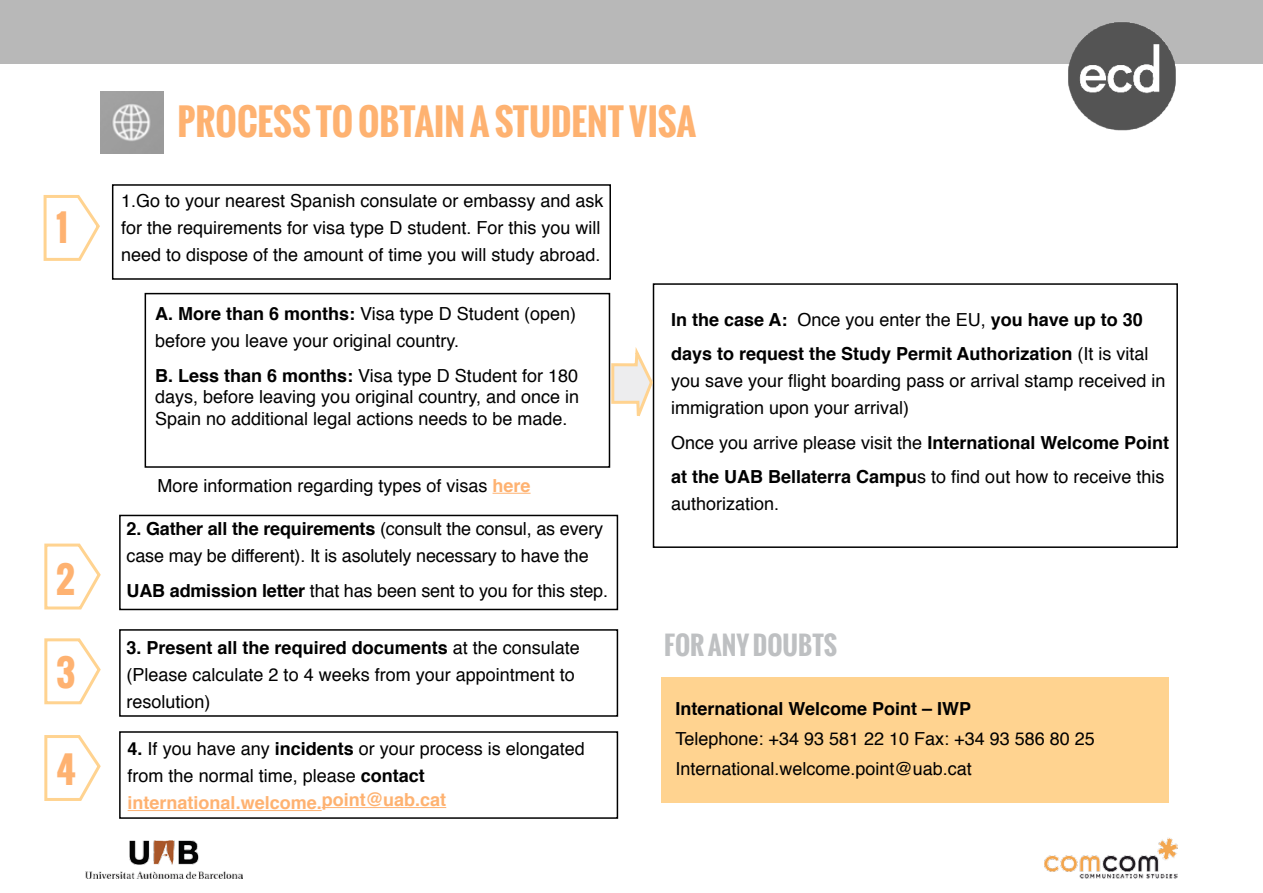
<style>
.page{position:relative;width:1263px;height:893px;background:#fff}
.page>*{position:absolute;margin:0;border:0;box-sizing:border-box;transform-origin:0 0}
.t1{font:700 36px "Oswald";color:#feb271}
.t2{font:700 25.5px "Oswald";color:#bec0c2}
.t3{font:18px/27px "Helvetica";color:#000}
.t4{font:700 18px/34.5px "Helvetica";color:#000}
.s1{font-weight:700}
.s2{font-weight:700;color:#feb271}
.s3{font-weight:400}
</style>
<div class="page">
<div style="left:0;top:0;width:1263px;height:64px;background:#b8b8b8"></div>
<img style="left:85px;top:841px;width:157px;height:37px">
<img style="left:1045px;top:838px;width:133px;height:40px">
<img style="left:1068px;top:22px;width:108px;height:109px">
<div style="left:662px;top:677px;width:507px;height:126px;background:#ffd390"></div>
<div style="left:112px;top:184px;width:499px;height:96px;border:2px solid #000"></div>
<div style="left:145px;top:293px;width:465px;height:175px;border:2px solid #000"></div>
<hr style="left:492px;top:493px;width:38px;height:1px;background:#feb271">
<div style="left:119px;top:515px;width:499px;height:95px;border:2px solid #000"></div>
<div style="left:119px;top:629px;width:499px;height:88px;border:2px solid #000"></div>
<hr style="left:128px;top:810px;width:194px;height:1px;background:#feb271">
<hr style="left:322px;top:807px;width:124px;height:1px;background:#feb271">
<svg style="left:43px;top:195px;width:57px;height:66px"></svg>
<svg style="left:44px;top:543px;width:57px;height:67px"></svg>
<svg style="left:44px;top:638px;width:57px;height:67px"></svg>
<svg style="left:44px;top:735px;width:57px;height:66px"></svg>
<div style="left:653px;top:283px;width:525px;height:265px;border:2px solid #000"></div>
<svg style="left:610px;top:341px;width:45px;height:89px"></svg>
<img style="left:100px;top:91px;width:63px;height:63px">
<div style="left:119px;top:731px;width:499px;height:88px;border:2px solid #000"></div>
<h1 class="t1" style="left:56px;top:201px;width:13px">1</h1>
<h1 class="t1" style="left:56px;top:553px;width:20px">2</h1>
<h1 class="t1" style="left:56px;top:646px;width:21px">3</h1>
<h1 class="t1" style="left:56px;top:742px;width:21px">4</h1>
<h1 class="t1" style="left:178px;top:95px;width:520px">PROCESS TO OBTAIN A STUDENT VISA</h1>
<p class="t3" style="left:121px;top:188px;width:484px">1.Go to your nearest Spanish consulate or embassy and ask for the requirements for visa type D student. For this you will need to dispose of the amount of time you will study abroad.</p>
<p class="t3" style="left:155px;top:301px;width:422px"><span class="s1">A. More than 6 months:</span> Visa type D Student (open) before you leave your original country.</p>
<p class="t3" style="left:155px;top:365px;width:425px;line-height:21.6px;text-align:justify"><span class="s1">B. Less than 6 months:</span> Visa type D Student for 180 days, before leaving you original country, and once in Spain no additional legal actions needs to be made.</p>
<p class="t3" style="left:157px;top:473px;width:375px">More information regarding types of visas <span class="s2">here</span></p>
<p class="t3" style="left:127px;top:516px;width:478px"><span class="s1">2. Gather all the requirements</span> (consult the consul, as every case may be different). It is asolutely necessary to have the</p>
<p class="t3" style="left:127px;top:578px;width:483px"><span class="s1">UAB admission letter</span> that has been sent to you for this step.</p>
<p class="t3" style="left:127px;top:635px;width:455px"><span class="s1">3. Present all the required documents</span> at the consulate (Please calculate 2 to 4 weeks from your appointment to resolution)</p>
<p class="t3" style="left:128px;top:736px;width:459px"><span class="s1">4.</span> If you have any <span class="s1">incidents</span> or your process is elongated from the normal time, please <span class="s1">contact </span><span class="s2">international.welcome.</span><sup>point@uab.cat</sup></p>
<p class="t4" style="left:671px;top:302px;width:479px">In the case A: <span class="s3">Once you enter the EU,</span> you have up to 30 days to request the Study Permit Authorization <span class="s3">(It is vital</span></p>
<p class="t3" style="left:671px;top:368px;width:496px">you save your flight boarding pass or arrival stamp received in immigration upon your arrival)</p>
<p class="t3" style="left:671px;top:426px;width:499px;line-height:34.5px">Once you arrive please visit the <span class="s1">International Welcome Point at the UAB Bellaterra Campu</span>s to find out how to receive this</p>
<p class="t3" style="left:671px;top:491px;width:110px">authorization.</p>
<h2 class="t2" style="left:664px;top:627px;width:175px">FOR ANY DOUBTS</h2>
<p class="t4" style="left:675px;top:692px;width:297px">International Welcome Point – IWP</p>
<p class="t3" style="left:675px;top:724px;width:421px;line-height:30px">Telephone: +34 93 581 22 10 Fax: +34 93 586 80 25<br>International.welcome.point@uab.cat</p>
</div>
